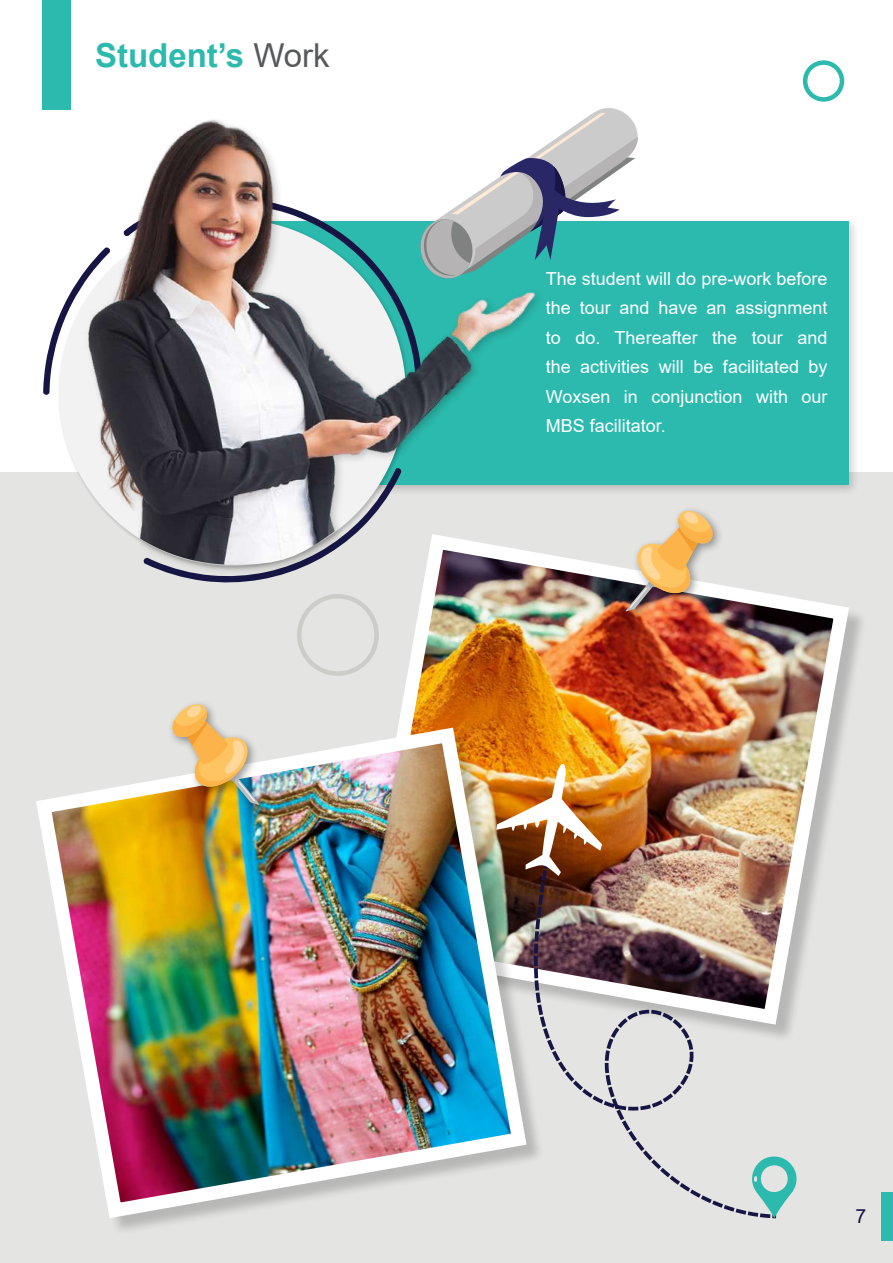
<style>
.page{position:relative;width:893px;height:1263px;background:#fff}
.page>*{position:absolute;margin:0;border:0;box-sizing:border-box;transform-origin:0 0}
.t1{font:700 33px "Arial";color:#2bbaad}
.t2{font:19.5px "Arial";color:#171544}
.t3{font:18px/29.4px "Arial";color:#fff;text-align:justify}
.s1{font-weight:400;color:#58595b}
</style>
<div class="page">
<div style="left:0;top:472px;width:893px;height:791px;background:#e4e4e2"></div>
<div style="left:224px;top:216px;width:637px;height:280px;background:#000;opacity:.2"></div>
<div style="left:230px;top:222px;width:619px;height:262px;background:#2bbaad"></div>
<div style="left:42px;top:0;width:29px;height:110px;background:#2bbaad"></div>
<svg style="left:43px;top:324px;width:13px;height:71px"></svg>
<svg style="left:179px;top:576px;width:97px;height:7px"></svg>
<img style="left:56px;top:119px;width:543px;height:446px">
<svg style="left:225px;top:108px;width:413px;height:285px"></svg>
<div style="left:297px;top:594px;width:82px;height:82px;border:4px solid #ccccc9;border-radius:50%"></div>
<div style="left:803px;top:60px;width:41px;height:42px;border:4px solid #2bbaad;border-radius:50%"></div>
<div style="left:882px;top:1192px;width:11px;height:48px;background:#2bbaad"></div>
<img style="left:351px;top:526px;width:506px;height:506px">
<div style="left:39px;top:730px;width:506px;height:506px;background:#000;opacity:.2"></div>
<img style="left:36px;top:720px;width:498px;height:506px">
<div style="left:621px;top:506px;width:103px;height:116px;background:#000;opacity:.4"></div>
<img style="left:625px;top:509px;width:90px;height:102px">
<div style="left:167px;top:699px;width:103px;height:117px;background:#000;opacity:.4"></div>
<img style="left:170px;top:702px;width:90px;height:103px">
<img style="left:533px;top:856px;width:244px;height:364px">
<svg style="left:750px;top:1155px;width:47px;height:63px"></svg>
<img style="left:496px;top:759px;width:106px;height:117px">
<h1 class="t1" style="left:95px;top:32px;width:236px">Student’s <span class="s1">Work</span></h1>
<p class="t3" style="left:546px;top:264px;width:283px">The student will do pre-work before the tour and have an assignment to do. Thereafter the tour and the activities will be facilitated by Woxsen in conjunction with our MBS facilitator.</p>
<p class="t2" style="left:855px;top:1203px;width:12px">7</p>
</div>
